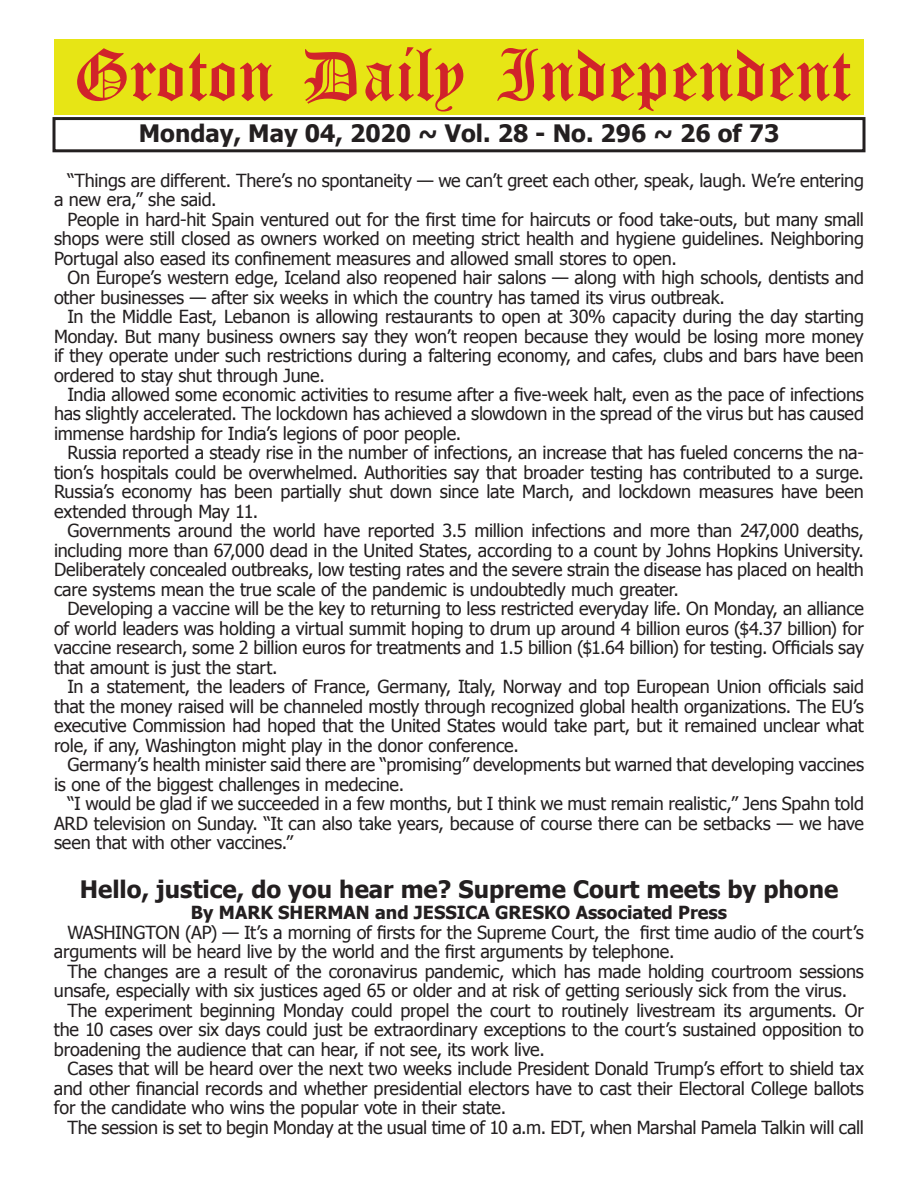
<style>
.page{position:relative;width:918px;height:1188px;background:#fff}
.page>*{position:absolute;margin:0;border:0;box-sizing:border-box;transform-origin:0 0}
.t1{font:54px "Old English Five";color:#d1232a}
.t2{font:700 24px "Tahoma";color:#231f20}
.t3{font:18px/19.5px "Tahoma";letter-spacing:-.01em;color:#231f20;text-align:justify}
.t4{font:700 18px "Tahoma";color:#231f20}
</style>
<div class="page">
<div style="left:52px;top:117px;width:814px;height:35px;border:3px solid #231f20"></div>
<div style="left:54px;top:40px;width:810px;height:75px;background:#e7e515"></div>
<h1 class="t1" style="left:73px;top:50px;width:779px">Groton Daily Independent</h1>
<h2 class="t2" style="left:139px;top:116px;width:642px">Monday, May 04, 2020 ~ Vol. 28 - No. 296 ~ 26 of 73</h2>
<p class="t3" style="left:54px;top:169px;width:811px;text-indent:14px">“Things are different. There’s no spontaneity — we can’t greet each other, speak, laugh. We’re entering a new era,” she said.</p>
<p class="t3" style="left:54px;top:208px;width:812px;text-indent:14px">People in hard-hit Spain ventured out for the first time for haircuts or food take-outs, but many small shops were still closed as owners worked on meeting strict health and hygiene guidelines. Neighboring Portugal also eased its confinement measures and allowed small stores to open.</p>
<p class="t3" style="left:54px;top:267px;width:812px;text-indent:14px">On Europe’s western edge, Iceland also reopened hair salons — along with high schools, dentists and other businesses — after six weeks in which the country has tamed its virus outbreak.</p>
<p class="t3" style="left:54px;top:306px;width:812px;text-indent:14px">In the Middle East, Lebanon is allowing restaurants to open at 30% capacity during the day starting Monday. But many business owners say they won’t reopen because they would be losing more money if they operate under such restrictions during a faltering economy, and cafes, clubs and bars have been ordered to stay shut through June.</p>
<p class="t3" style="left:54px;top:384px;width:812px;text-indent:14px">India allowed some economic activities to resume after a five-week halt, even as the pace of infections has slightly accelerated. The lockdown has achieved a slowdown in the spread of the virus but has caused immense hardship for India’s legions of poor people.</p>
<p class="t3" style="left:54px;top:442px;width:812px;text-indent:14px">Russia reported a steady rise in the number of infections, an increase that has fueled concerns the na&shy;tion’s hospitals could be overwhelmed. Authorities say that broader testing has contributed to a surge.<br>Russia’s economy has been partially shut down since late March, and lockdown measures have been extended through May 11.</p>
<p class="t3" style="left:54px;top:520px;width:812px;text-indent:14px">Governments around the world have reported 3.5 million infections and more than 247,000 deaths, including more than 67,000 dead in the United States, according to a count by Johns Hopkins University.<br>Deliberately concealed outbreaks, low testing rates and the severe strain the disease has placed on health care systems mean the true scale of the pandemic is undoubtedly much greater.</p>
<p class="t3" style="left:54px;top:598px;width:812px;text-indent:14px">Developing a vaccine will be the key to returning to less restricted everyday life. On Monday, an alliance of world leaders was holding a virtual summit hoping to drum up around 4 billion euros ($4.37 billion) for vaccine research, some 2 billion euros for treatments and 1.5 billion ($1.64 billion) for testing. Officials say that amount is just the start.</p>
<p class="t3" style="left:54px;top:676px;width:812px;text-indent:14px">In a statement, the leaders of France, Germany, Italy, Norway and top European Union officials said that the money raised will be channeled mostly through recognized global health organizations. The EU’s executive Commission had hoped that the United States would take part, but it remained unclear what role, if any, Washington might play in the donor conference.</p>
<p class="t3" style="left:54px;top:754px;width:812px;text-indent:14px">Germany’s health minister said there are “promising” developments but warned that developing vaccines is one of the biggest challenges in medecine.</p>
<p class="t3" style="left:54px;top:793px;width:811px;text-indent:14px">“I would be glad if we succeeded in a few months, but I think we must remain realistic,” Jens Spahn told ARD television on Sunday. “It can also take years, because of course there can be setbacks — we have seen that with other vaccines.”</p>
<h2 class="t2" style="left:80px;top:872px;width:760px">Hello, justice, do you hear me? Supreme Court meets by phone</h2>
<p class="t4" style="left:191px;top:900px;width:538px">By MARK SHERMAN and JESSICA GRESKO Associated Press</p>
<p class="t3" style="left:54px;top:922px;width:812px;text-indent:14px">WASHINGTON (AP) — It’s a morning of firsts for the Supreme Court, the first time audio of the court’s arguments will be heard live by the world and the first arguments by telephone.</p>
<p class="t3" style="left:67px;top:961px;width:798px">The changes are a result of the coronavirus pandemic, which has made holding courtroom sessions</p>
<p class="t3" style="left:54px;top:980px;width:795px">unsafe, especially with six justices aged 65 or older and at risk of getting seriously sick from the virus.</p>
<p class="t3" style="left:67px;top:1000px;width:798px">The experiment beginning Monday could propel the court to routinely livestream its arguments. Or</p>
<p class="t3" style="left:54px;top:1019px;width:812px">the 10 cases over six days could just be extraordinary exceptions to the court’s sustained opposition to</p>
<p class="t3" style="left:54px;top:1039px;width:492px">broadening the audience that can hear, if not see, its work live.</p>
<p class="t3" style="left:67px;top:1058px;width:798px">Cases that will be heard over the next two weeks include President Donald Trump’s effort to shield tax</p>
<p class="t3" style="left:54px;top:1078px;width:811px">and other financial records and whether presidential electors have to cast their Electoral College ballots</p>
<p class="t3" style="left:54px;top:1097px;width:454px">for the candidate who wins the popular vote in their state.</p>
<p class="t3" style="left:67px;top:1117px;width:798px">The session is set to begin Monday at the usual time of 10 a.m. EDT, when Marshal Pamela Talkin will call</p>
</div>
